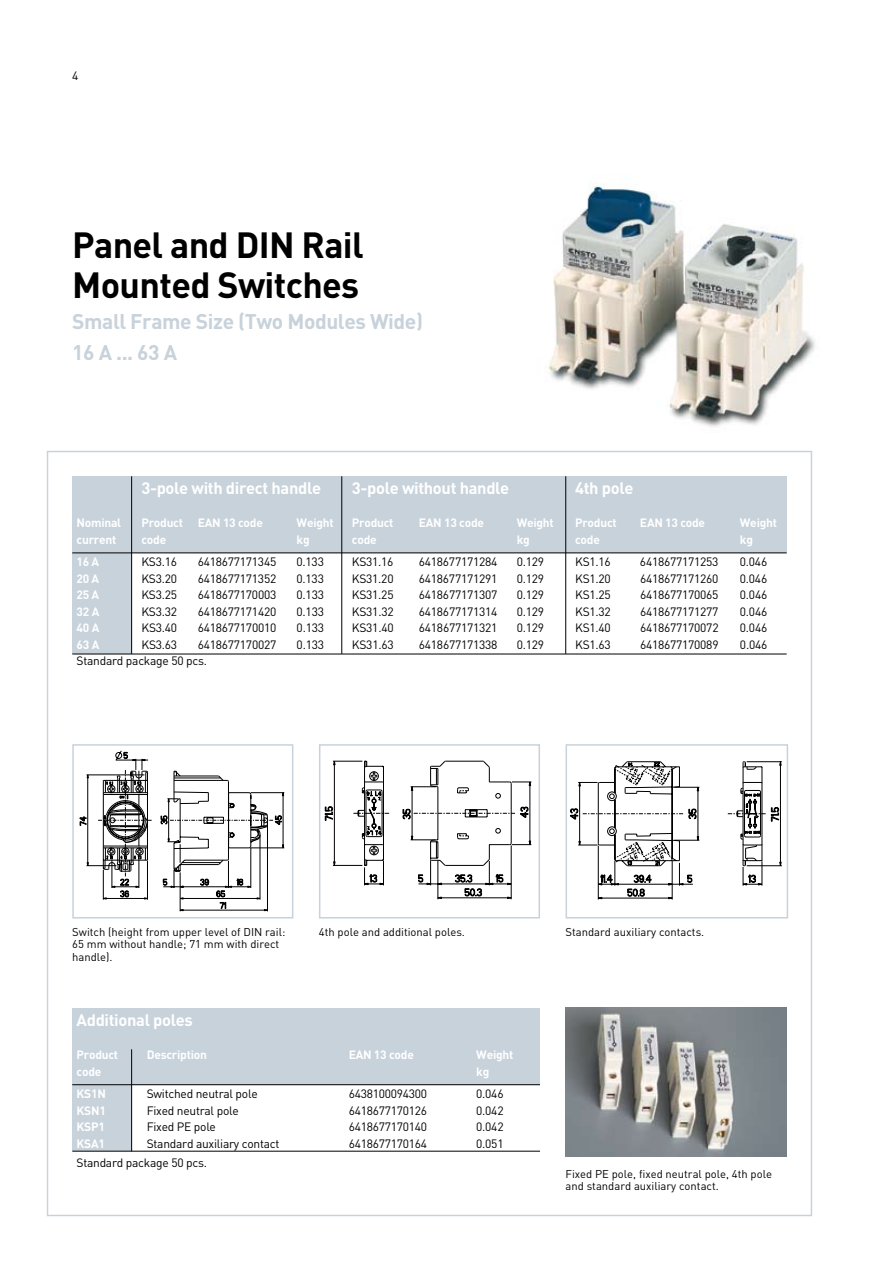
<style>
.page{position:relative;width:893px;height:1263px;background:#fff}
.page>*{position:absolute;margin:0;border:0;box-sizing:border-box;transform-origin:0 0}
.t1{font:700 36px/39.6px "DIN Pro";letter-spacing:-.02em;color:#000}
.t2{font:700 21px/31px "DIN Pro";letter-spacing:-.02em;color:#c8d2db}
.t3{font:700 16.5px "DIN Pro";letter-spacing:-.02em;color:#fff}
.t4{font:12px "DIN Pro";letter-spacing:-.02em;color:#000}
.t5{font:700 12px "DIN Pro";letter-spacing:-.02em;color:#fff}
.t6{font:11.25px/12.8px "DIN Pro";color:#000}
</style>
<div class="page">
<img style="left:547px;top:183px;width:268px;height:244px">
<div style="left:72px;top:476px;width:715px;height:77px;background:#c8d2db"></div>
<div style="left:72px;top:529px;width:60px;height:125px;background:#c8d2db"></div>
<hr style="left:72px;top:553px;width:715px;height:1px;background:#000">
<hr style="left:72px;top:654px;width:715px;height:1px;background:#000">
<hr style="left:341px;top:476px;width:1px;height:178px;background:#000">
<hr style="left:565px;top:476px;width:1px;height:178px;background:#000">
<hr style="left:131px;top:476px;width:1px;height:178px;background:#000">
<div style="left:72px;top:1008px;width:468px;height:76px;background:#c8d2db"></div>
<div style="left:72px;top:1061px;width:60px;height:90px;background:#c8d2db"></div>
<hr style="left:72px;top:1084px;width:468px;height:1px;background:#000">
<hr style="left:72px;top:1151px;width:468px;height:1px;background:#000">
<hr style="left:131px;top:1049px;width:1px;height:102px;background:#000">
<svg style="left:324px;top:760px;width:208px;height:140px"></svg>
<div style="left:319px;top:744px;width:221px;height:174px;border:2px solid #c8d2db"></div>
<svg style="left:79px;top:750px;width:206px;height:162px"></svg>
<div style="left:72px;top:744px;width:221px;height:174px;border:2px solid #c8d2db"></div>
<svg style="left:570px;top:761px;width:212px;height:139px"></svg>
<div style="left:566px;top:744px;width:222px;height:174px;border:2px solid #c8d2db"></div>
<img style="left:566px;top:1007px;width:221px;height:150px">
<p class="t4" style="left:72px;top:68px;width:8px">4</p>
<h1 class="t1" style="left:72px;top:224px;width:293px">Panel and DIN Rail<br>Mounted Switches</h1>
<h2 class="t2" style="left:72px;top:305px;width:352px">Small Frame Size (Two Modules Wide)<br>16 A ... 63 A</h2>
<h3 class="t3" style="left:141px;top:477px;width:181px">3-pole with direct handle</h3>
<h3 class="t3" style="left:352px;top:477px;width:159px">3-pole without handle</h3>
<h3 class="t3" style="left:575px;top:477px;width:60px">4th pole</h3>
<p class="t5" style="left:77px;top:515px;width:46px">Nominal</p>
<p class="t5" style="left:141px;top:515px;width:123px">Product EAN 13 code</p>
<p class="t5" style="left:297px;top:515px;width:39px">Weight</p>
<p class="t5" style="left:352px;top:515px;width:43px">Product</p>
<p class="t5" style="left:419px;top:515px;width:67px">EAN 13 code</p>
<p class="t5" style="left:517px;top:515px;width:39px">Weight</p>
<p class="t5" style="left:575px;top:515px;width:43px">Product</p>
<p class="t5" style="left:640px;top:515px;width:67px">EAN 13 code</p>
<p class="t5" style="left:740px;top:515px;width:39px">Weight</p>
<p class="t5" style="left:77px;top:531px;width:41px">current</p>
<p class="t5" style="left:141px;top:531px;width:26px">code</p>
<p class="t5" style="left:297px;top:531px;width:15px">kg</p>
<p class="t5" style="left:352px;top:531px;width:26px">code</p>
<p class="t5" style="left:517px;top:531px;width:15px">kg</p>
<p class="t5" style="left:575px;top:531px;width:26px">code</p>
<p class="t5" style="left:740px;top:531px;width:15px">kg</p>
<p class="t5" style="left:77px;top:554px;width:24px">16 A</p>
<p class="t4" style="left:141px;top:554px;width:37px">KS3.16</p>
<p class="t4" style="left:198px;top:554px;width:80px">6418677171345</p>
<p class="t4" style="left:297px;top:554px;width:29px">0.133</p>
<p class="t4" style="left:352px;top:554px;width:43px">KS31.16</p>
<p class="t4" style="left:419px;top:554px;width:80px">6418677171284</p>
<p class="t4" style="left:517px;top:554px;width:29px">0.129</p>
<p class="t4" style="left:575px;top:554px;width:37px">KS1.16</p>
<p class="t4" style="left:640px;top:554px;width:80px">6418677171253</p>
<p class="t4" style="left:740px;top:554px;width:29px">0.046</p>
<p class="t5" style="left:77px;top:570px;width:24px">20 A</p>
<p class="t4" style="left:141px;top:570px;width:37px">KS3.20</p>
<p class="t4" style="left:198px;top:570px;width:80px">6418677171352</p>
<p class="t4" style="left:297px;top:570px;width:29px">0.133</p>
<p class="t4" style="left:352px;top:570px;width:43px">KS31.20</p>
<p class="t4" style="left:419px;top:570px;width:80px">6418677171291</p>
<p class="t4" style="left:517px;top:570px;width:29px">0.129</p>
<p class="t4" style="left:575px;top:570px;width:37px">KS1.20</p>
<p class="t4" style="left:640px;top:570px;width:80px">6418677171260</p>
<p class="t4" style="left:740px;top:570px;width:29px">0.046</p>
<p class="t5" style="left:77px;top:587px;width:24px">25 A</p>
<p class="t4" style="left:141px;top:587px;width:37px">KS3.25</p>
<p class="t4" style="left:198px;top:587px;width:80px">6418677170003</p>
<p class="t4" style="left:297px;top:587px;width:29px">0.133</p>
<p class="t4" style="left:352px;top:587px;width:43px">KS31.25</p>
<p class="t4" style="left:419px;top:587px;width:80px">6418677171307</p>
<p class="t4" style="left:517px;top:587px;width:29px">0.129</p>
<p class="t4" style="left:575px;top:587px;width:37px">KS1.25</p>
<p class="t4" style="left:640px;top:587px;width:80px">6418677170065</p>
<p class="t4" style="left:740px;top:587px;width:29px">0.046</p>
<p class="t5" style="left:77px;top:603px;width:24px">32 A</p>
<p class="t4" style="left:141px;top:603px;width:37px">KS3.32</p>
<p class="t4" style="left:198px;top:603px;width:80px">6418677171420</p>
<p class="t4" style="left:297px;top:603px;width:29px">0.133</p>
<p class="t4" style="left:352px;top:603px;width:43px">KS31.32</p>
<p class="t4" style="left:419px;top:603px;width:80px">6418677171314</p>
<p class="t4" style="left:517px;top:603px;width:29px">0.129</p>
<p class="t4" style="left:575px;top:603px;width:37px">KS1.32</p>
<p class="t4" style="left:640px;top:603px;width:80px">6418677171277</p>
<p class="t4" style="left:740px;top:603px;width:29px">0.046</p>
<p class="t5" style="left:77px;top:620px;width:24px">40 A</p>
<p class="t4" style="left:141px;top:620px;width:37px">KS3.40</p>
<p class="t4" style="left:198px;top:620px;width:80px">6418677170010</p>
<p class="t4" style="left:297px;top:620px;width:29px">0.133</p>
<p class="t4" style="left:352px;top:620px;width:43px">KS31.40</p>
<p class="t4" style="left:419px;top:620px;width:80px">6418677171321</p>
<p class="t4" style="left:517px;top:620px;width:29px">0.129</p>
<p class="t4" style="left:575px;top:620px;width:37px">KS1.40</p>
<p class="t4" style="left:640px;top:620px;width:80px">6418677170072</p>
<p class="t4" style="left:740px;top:620px;width:29px">0.046</p>
<p class="t5" style="left:77px;top:636px;width:24px">63 A</p>
<p class="t4" style="left:141px;top:636px;width:37px">KS3.63</p>
<p class="t4" style="left:198px;top:636px;width:80px">6418677170027</p>
<p class="t4" style="left:297px;top:636px;width:29px">0.133</p>
<p class="t4" style="left:352px;top:636px;width:43px">KS31.63</p>
<p class="t4" style="left:419px;top:636px;width:80px">6418677171338</p>
<p class="t4" style="left:517px;top:636px;width:29px">0.129</p>
<p class="t4" style="left:575px;top:636px;width:37px">KS1.63</p>
<p class="t4" style="left:640px;top:636px;width:80px">6418677170089</p>
<p class="t4" style="left:740px;top:636px;width:29px">0.046</p>
<p class="t4" style="left:77px;top:653px;width:132px">Standard package 50 pcs.</p>
<p class="t6" style="left:72px;top:925px;width:215px">Switch (height from upper level of DIN rail:<br>65 mm without handle; 71 mm with direct handle).</p>
<p class="t6" style="left:319px;top:925px;width:148px">4th pole and additional poles.</p>
<p class="t6" style="left:566px;top:925px;width:140px">Standard auxiliary contacts.</p>
<h3 class="t3" style="left:77px;top:1009px;width:118px">Additional poles</h3>
<p class="t5" style="left:77px;top:1046px;width:43px">Product</p>
<p class="t5" style="left:147px;top:1046px;width:62px">Description</p>
<p class="t5" style="left:349px;top:1046px;width:67px">EAN 13 code</p>
<p class="t5" style="left:476px;top:1046px;width:39px">Weight</p>
<p class="t5" style="left:77px;top:1063px;width:26px">code</p>
<p class="t5" style="left:476px;top:1063px;width:15px">kg</p>
<p class="t5" style="left:77px;top:1085px;width:31px">KS1N</p>
<p class="t4" style="left:147px;top:1085px;width:113px">Switched neutral pole</p>
<p class="t4" style="left:349px;top:1085px;width:80px">6438100094300</p>
<p class="t4" style="left:476px;top:1085px;width:29px">0.046</p>
<p class="t5" style="left:77px;top:1102px;width:31px">KSN1</p>
<p class="t4" style="left:147px;top:1102px;width:94px">Fixed neutral pole</p>
<p class="t4" style="left:349px;top:1102px;width:80px">6418677170126</p>
<p class="t4" style="left:476px;top:1102px;width:29px">0.042</p>
<p class="t5" style="left:77px;top:1118px;width:30px">KSP1</p>
<p class="t4" style="left:147px;top:1118px;width:71px">Fixed PE pole</p>
<p class="t4" style="left:349px;top:1118px;width:80px">6418677170140</p>
<p class="t4" style="left:476px;top:1118px;width:29px">0.042</p>
<p class="t5" style="left:77px;top:1135px;width:30px">KSA1</p>
<p class="t4" style="left:147px;top:1135px;width:134px">Standard auxiliary contact</p>
<p class="t4" style="left:349px;top:1135px;width:80px">6418677170164</p>
<p class="t4" style="left:476px;top:1135px;width:29px">0.051</p>
<p class="t4" style="left:77px;top:1154px;width:132px">Standard package 50 pcs.</p>
<p class="t6" style="left:566px;top:1167px;width:208px">Fixed PE pole, fixed neutral pole, 4th pole and standard auxiliary contact.</p>
</div>
